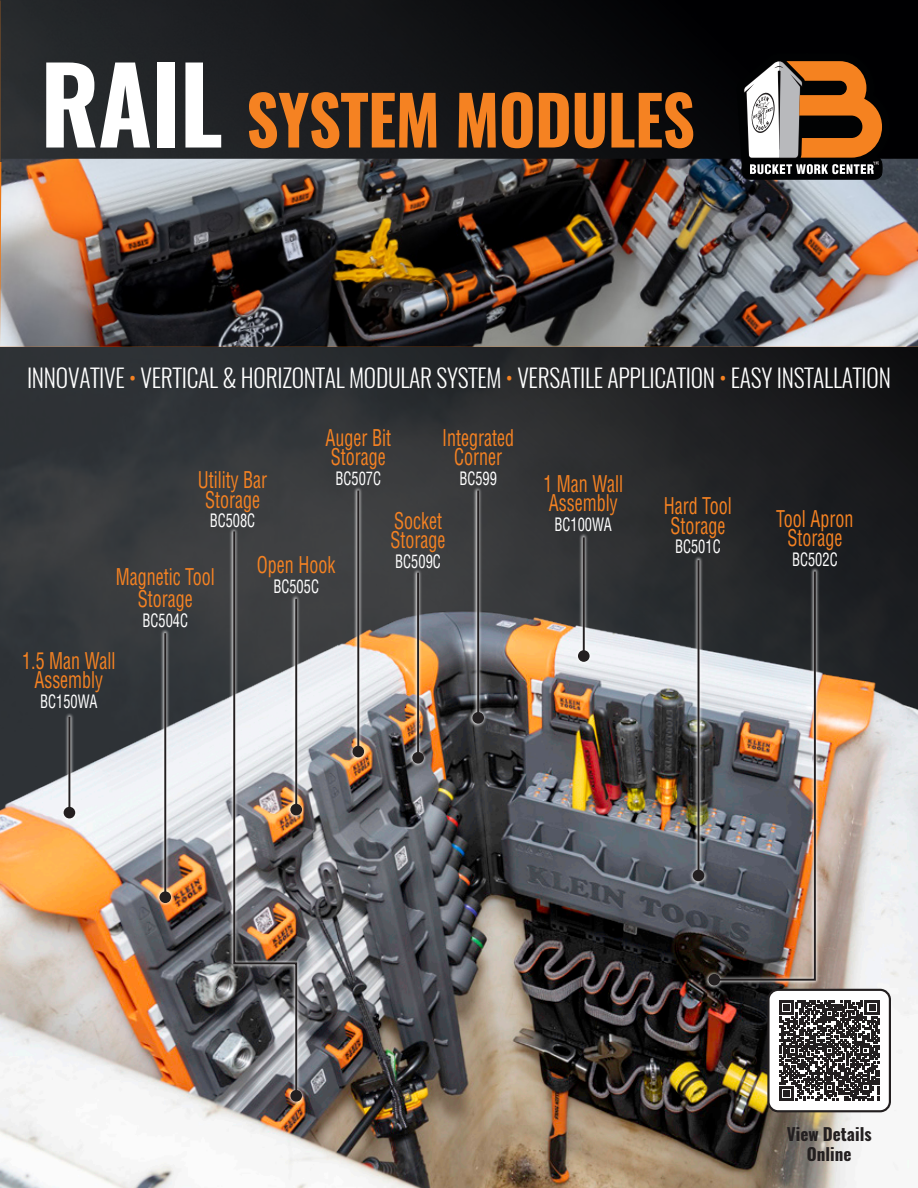
<style>
.page{position:relative;width:918px;height:1188px;background:#fff}
.page>*{position:absolute;margin:0;border:0;box-sizing:border-box;transform-origin:0 0}
.t1{font:700 67.5px "Oswald";letter-spacing:-.01em;color:#f58222;scale:.94 1}
.t2{font:300 25.2px "Oswald";letter-spacing:-.01em;color:#fff;scale:.93 1}
.t3{font:condensed 22.5px/19.5px "Helvetica LT Std";color:#f58222;text-align:center;scale:.8 1}
.t4{font:condensed 18px "Helvetica LT Std";color:#fff;scale:.8 1}
.t5{font:700 17.1px/20.5px "Oswald";color:#231f20;text-align:center}
.s1{font-size:105px;color:#fff}
.s2{color:#f58222}
</style>
<div class="page">
<svg style="left:0;top:0;width:918px;height:522px;background:#202224"></svg>
<img style="left:0;top:522px;width:918px;height:666px">
<div style="left:468px;top:486px;width:20px;height:242px;background:#fff;opacity:.75"></div>
<hr style="left:477px;top:491px;width:2px;height:227px;background:#231f20">
<div style="left:472px;top:712px;width:12px;height:12px;background:#231f20;border-radius:50%"></div>
<div style="left:408px;top:568px;width:20px;height:200px;background:#fff;opacity:.75"></div>
<hr style="left:417px;top:573px;width:2px;height:185px;background:#231f20">
<div style="left:412px;top:752px;width:12px;height:12px;background:#231f20;border-radius:50%"></div>
<div style="left:348px;top:487px;width:20px;height:275px;background:#fff;opacity:.75"></div>
<hr style="left:357px;top:491px;width:2px;height:261px;background:#231f20">
<div style="left:353px;top:746px;width:11px;height:11px;background:#231f20;border-radius:50%"></div>
<div style="left:155px;top:629px;width:20px;height:278px;background:#fff;opacity:.75"></div>
<hr style="left:164px;top:633px;width:2px;height:264px;background:#231f20">
<div style="left:159px;top:891px;width:12px;height:12px;background:#231f20;border-radius:50%"></div>
<div style="left:229px;top:527px;width:77px;height:579px;background:#fff;opacity:.75"></div>
<svg style="left:232px;top:529px;width:66px;height:569px;background:#837e7d"></svg>
<div style="left:290px;top:1090px;width:12px;height:12px;background:#231f20;border-radius:50%"></div>
<div style="left:704px;top:567px;width:116px;height:423px;background:#fff;opacity:.75"></div>
<img style="left:712px;top:570px;width:105px;height:412px">
<div style="left:708px;top:974px;width:12px;height:12px;background:#231f20;border-radius:50%"></div>
<div style="left:59px;top:713px;width:20px;height:110px;background:#fff;opacity:.75"></div>
<hr style="left:68px;top:717px;width:2px;height:96px;background:#231f20">
<div style="left:64px;top:807px;width:11px;height:11px;background:#231f20;border-radius:50%"></div>
<div style="left:574px;top:533px;width:20px;height:133px;background:#fff;opacity:.75"></div>
<hr style="left:583px;top:537px;width:2px;height:119px;background:#231f20">
<div style="left:578px;top:650px;width:12px;height:12px;background:#231f20;border-radius:50%"></div>
<div style="left:688px;top:556px;width:20px;height:329px;background:#fff;opacity:.75"></div>
<hr style="left:698px;top:560px;width:1px;height:315px;background:#231f20">
<div style="left:693px;top:870px;width:11px;height:11px;background:#231f20;border-radius:50%"></div>
<img style="left:0;top:159px;width:918px;height:188px">
<svg style="left:0;top:0;width:1px;height:289px"></svg>
<svg style="left:737px;top:53px;width:154px;height:127px;background:#775b43"></svg>
<div style="left:768px;top:990px;width:122px;height:121px;background:#fff;border-radius:10px"></div>
<div style="left:767px;top:989px;width:124px;height:123px;border:2px solid #231f20;border-radius:10px"></div>
<svg style="left:779px;top:1000px;width:100px;height:101px"></svg>
<h1 class="t1" style="left:40px;top:73px;width:698px"><span class="s1">RAIL</span> SYSTEM MODULES</h1>
<p class="t2" style="left:27px;top:361px;width:930px">INNOVATIVE <span class="s2">•</span> VERTICAL &amp; HORIZONTAL MODULAR SYSTEM <span class="s2">•</span> VERSATILE APPLICATION <span class="s2">•</span> EASY INSTALLATION</p>
<p class="t3" style="left:326px;top:428px;width:83px;text-align:left">Auger Bit<br>Storage</p>
<p class="t4" style="left:335px;top:467px;width:59px">BC507C</p>
<p class="t3" style="left:442px;top:428px;width:91px">Integrated<br>Corner</p>
<p class="t4" style="left:459px;top:467px;width:49px">BC599</p>
<p class="t3" style="left:391px;top:510px;width:70px;text-align:left">Socket<br>Storage</p>
<p class="t4" style="left:395px;top:550px;width:59px">BC509C</p>
<p class="t3" style="left:198px;top:470px;width:88px">Utility Bar<br>Storage</p>
<p class="t4" style="left:210px;top:509px;width:59px">BC508C</p>
<p class="t3" style="left:257px;top:555px;width:100px">Open Hook</p>
<p class="t4" style="left:273px;top:575px;width:59px">BC505C</p>
<p class="t3" style="left:116px;top:565px;width:125px;line-height:22.5px">Magnetic Tool<br>Storage</p>
<p class="t4" style="left:142px;top:609px;width:59px">BC504C</p>
<p class="t3" style="left:22px;top:651px;width:118px">1.5 Man Wall<br>Assembly</p>
<p class="t4" style="left:40px;top:690px;width:73px">BC150WA</p>
<p class="t3" style="left:543px;top:474px;width:101px;text-align:left">1 Man Wall<br>Assembly</p>
<p class="t4" style="left:554px;top:513px;width:73px">BC100WA</p>
<p class="t3" style="left:664px;top:496px;width:87px;text-align:left">Hard Tool<br>Storage</p>
<p class="t4" style="left:675px;top:535px;width:59px">BC501C</p>
<p class="t3" style="left:776px;top:509px;width:98px">Tool Apron<br>Storage</p>
<p class="t4" style="left:792px;top:548px;width:59px">BC502C</p>
<p class="t5" style="left:787px;top:1124px;width:86px">View Details<br>Online</p>
</div>
